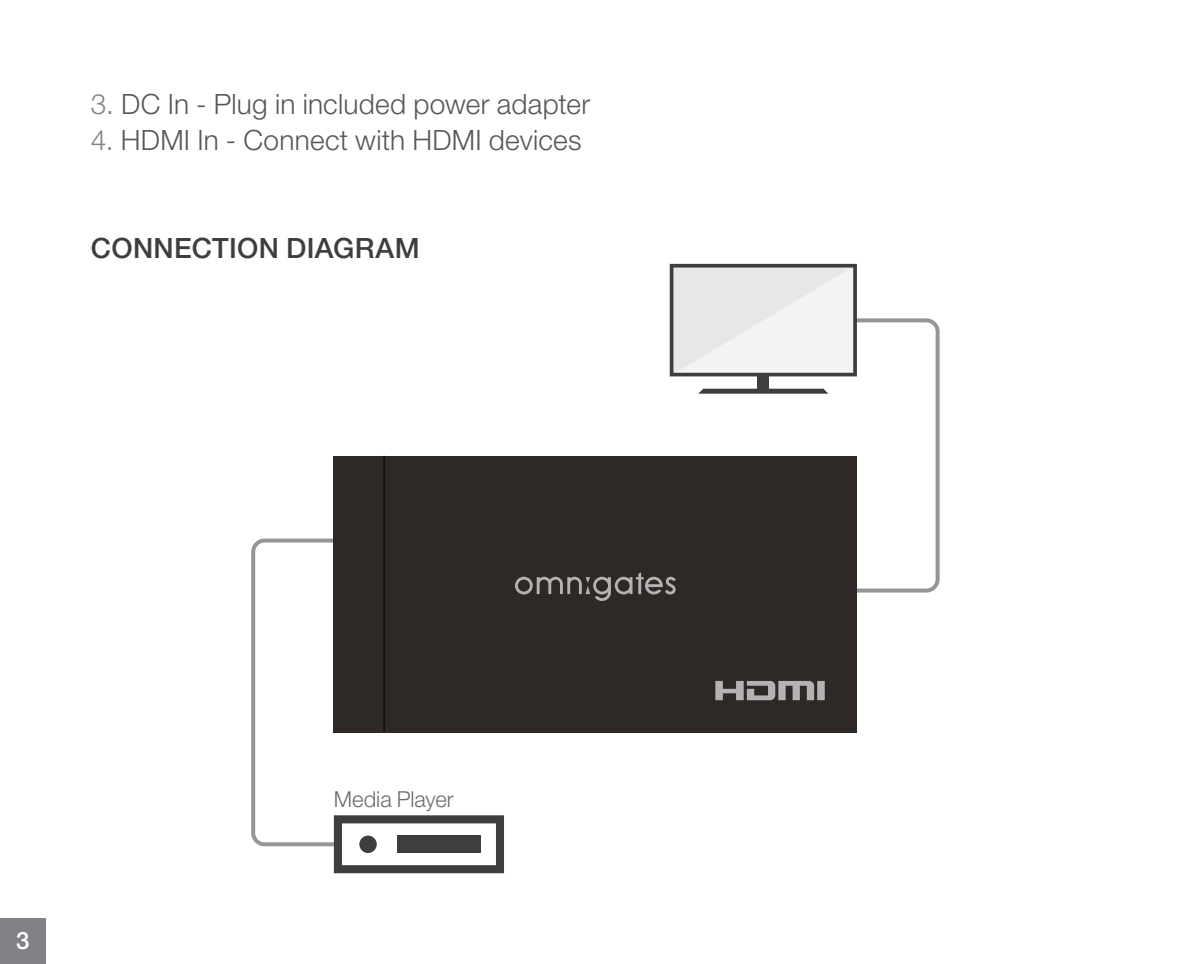
<style>
.page{position:relative;width:1191px;height:964px;background:#fff}
.page>*{position:absolute;margin:0;border:0;box-sizing:border-box;transform-origin:0 0}
.t1{font:300 28px "Helvetica Neue LT Std";letter-spacing:.01em;color:#57585a}
.t2{font:500 28px "Helvetica Neue LT Std";letter-spacing:.01em;color:#3e3e3f}
.t3{font:500 24px "Helvetica Neue LT Std";color:#fff}
.t4{font:300 22px "Helvetica Neue LT Std";color:#6c6d70}
.s1{color:#808285}
</style>
<div class="page">
<div style="left:0;top:918px;width:45px;height:46px;background:#808285"></div>
<div style="left:334px;top:456px;width:523px;height:276px;background:#2e2926"></div>
<hr style="left:383px;top:456px;width:2px;height:276px;background:#030303">
<svg style="left:715px;top:681px;width:109px;height:19px"></svg>
<svg style="left:515px;top:264px;width:425px;height:337px"></svg>
<svg style="left:251px;top:536px;width:253px;height:337px"></svg>
<div style="left:397px;top:835px;width:83px;height:18px;background:#3e3e3f"></div>
<div style="left:359px;top:835px;width:18px;height:18px;background:#3e3e3f;border-radius:50%"></div>
<p class="t1" style="left:91px;top:86px;width:501px"><span class="s1">3.</span> DC In - Plug in included power adapter</p>
<p class="t1" style="left:91px;top:122px;width:492px"><span class="s1">4.</span> HDMI In - Connect with HDMI devices</p>
<p class="t2" style="left:91px;top:231px;width:330px">CONNECTION DIAGRAM</p>
<p class="t3" style="left:16px;top:926px;width:15px">3</p>
<p class="t4" style="left:334px;top:786px;width:121px">Media Player</p>
</div>
